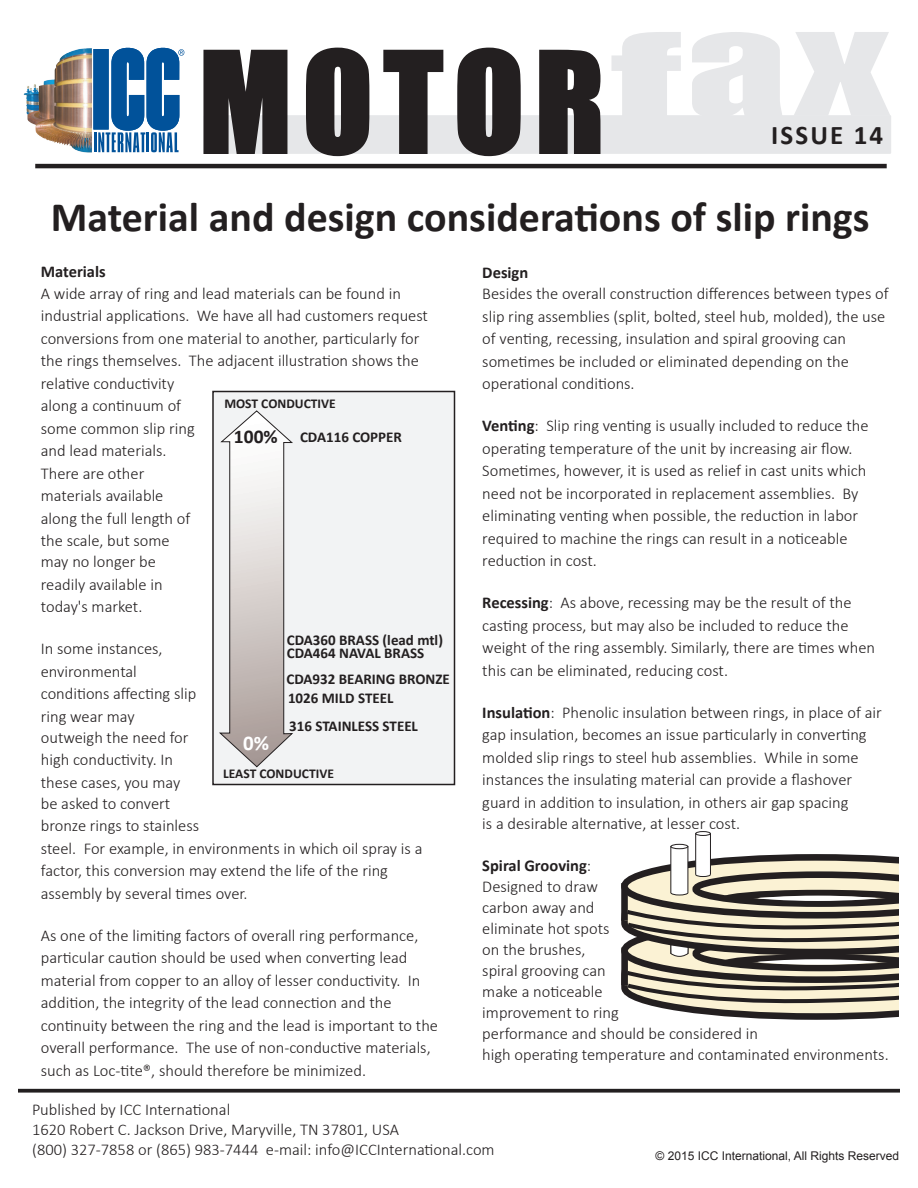
<style>
.page{position:relative;width:918px;height:1188px;background:#fff}
.page>*{position:absolute;margin:0;border:0;box-sizing:border-box;transform-origin:0 0}
.t1{font:129.6px "Impact";letter-spacing:.08em;color:#231f20}
.t2{font:700 42px "Calibri";color:#231f20}
.t3{font:700 27px "Calibri";letter-spacing:.08em;color:#231f20}
.t4{font:700 21px "Calibri";color:#fff}
.t5{font:700 19.5px "Calibri";color:#231f20}
.t6{font:300 16.5px/22.5px "Calibri";color:#231f20}
.t7{font:700 16.5px "Calibri";color:#231f20}
.t8{font:700 15px/13.5px "Calibri";color:#231f20}
.t9{font:700 13.5px "Calibri";color:#231f20}
.t10{font:12px "Arial";color:#231f20}
.s1{font-weight:700}
</style>
<div class="page">
<div style="left:212px;top:391px;width:243px;height:394px;background:#f2f3f4;border:2px solid #231f20"></div>
<svg style="left:219px;top:410px;width:74px;height:358px"></svg>
<svg style="left:670px;top:846px;width:18px;height:7px"></svg>
<div style="left:671px;top:844px;width:17px;height:5px;background:#fff;border-radius:50%"></div>
<div style="left:671px;top:844px;width:17px;height:5px;border:1px solid #231f20;border-radius:50%"></div>
<div style="left:695px;top:833px;width:16px;height:42px;background:#fff;border:1px solid #231f20"></div>
<hr style="left:696px;top:832px;width:14px;height:3px;background:#fff;border-radius:50%">
<div style="left:695px;top:831px;width:16px;height:5px;border:1px solid #231f20;border-radius:50%"></div>
<svg style="left:621px;top:853px;width:278px;height:167px;background:#9e988a"></svg>
<hr style="left:35px;top:164px;width:852px;height:4px;background:#231f20">
<div style="left:204px;top:115px;width:687px;height:39px;background:#e6e7e9"></div>
<svg style="left:203px;top:49px;width:85px;height:105px"></svg>
<svg style="left:305px;top:47px;width:65px;height:110px"></svg>
<svg style="left:382px;top:49px;width:62px;height:105px"></svg>
<svg style="left:456px;top:47px;width:66px;height:110px"></svg>
<svg style="left:538px;top:49px;width:63px;height:105px"></svg>
<svg style="left:611px;top:32px;width:70px;height:86px"></svg>
<svg style="left:692px;top:32px;width:91px;height:86px"></svg>
<svg style="left:794px;top:32px;width:96px;height:84px"></svg>
<div style="left:93px;top:49px;width:16px;height:81px;border:4px solid #01529a"></div>
<hr style="left:94px;top:132px;width:2px;height:20px;background:#01529a">
<svg style="left:98px;top:49px;width:86px;height:103px"></svg>
<img style="left:23px;top:48px;width:69px;height:105px">
<svg style="left:18px;top:1089px;width:882px;height:4px;background:#393637"></svg>
<h1 class="t1" style="left:199px;top:22px;width:407px">MOTOR</h1>
<h3 class="t3" style="left:771px;top:118px;width:114px">ISSUE 14</h3>
<h2 class="t2" style="left:51px;top:190px;width:820px">Material and design considerations of slip rings</h2>
<p class="t7" style="left:41px;top:261px;width:66px">Materials</p>
<p class="t6" style="left:41px;top:282px;width:389px">A wide array of ring and lead materials can be found in industrial applications. We have all had customers request conversions from one material to another, particularly for the rings themselves. The adjacent illustration shows the relative conductivity<br>along a continuum of<br>some common slip ring<br>and lead materials.<br>There are other<br>materials available<br>along the full length of<br>the scale, but some</p>
<p class="t6" style="left:41px;top:550px;width:123px">may no longer be readily available in today's market.</p>
<p class="t6" style="left:41px;top:637px;width:157px">In some instances, environmental conditions affecting slip ring wear may</p>
<p class="t6" style="left:41px;top:726px;width:149px">outweigh the need for high conductivity. In these cases, you may</p>
<p class="t6" style="left:41px;top:792px;width:383px">be asked to convert<br>bronze rings to stainless<br>steel. For example, in environments in which oil spray is a factor, this conversion may extend the life of the ring assembly by several times over.</p>
<p class="t6" style="left:41px;top:924px;width:399px">As one of the limiting factors of overall ring performance, particular caution should be used when converting lead material from copper to an alloy of lesser conductivity. In addition, the integrity of the lead connection and the continuity between the ring and the lead is important to the overall performance. The use of non-conductive materials, such as Loc-tite®, should therefore be minimized.</p>
<p class="t7" style="left:482px;top:262px;width:48px">Design</p>
<p class="t6" style="left:482px;top:282px;width:408px">Besides the overall construction differences between types of slip ring assemblies (split, bolted, steel hub, molded), the use of venting, recessing, insulation and spiral grooving can sometimes be included or eliminated depending on the operational conditions.</p>
<p class="t6" style="left:482px;top:414px;width:388px"><span class="s1">Venting</span>: Slip ring venting is usually included to reduce the operating temperature of the unit by increasing air flow.<br>Sometimes, however, it is used as relief in cast units which need not be incorporated in replacement assemblies. By eliminating venting when possible, the reduction in labor required to machine the rings can result in a noticeable reduction in cost.</p>
<p class="t6" style="left:482px;top:591px;width:394px"><span class="s1">Recessing</span>: As above, recessing may be the result of the casting process, but may also be included to reduce the weight of the ring assembly. Similarly, there are times when this can be eliminated, reducing cost.</p>
<p class="t6" style="left:482px;top:701px;width:401px"><span class="s1">Insulation</span>: Phenolic insulation between rings, in place of air gap insulation, becomes an issue particularly in converting molded slip rings to steel hub assemblies. While in some instances the insulating material can provide a flashover guard in addition to insulation, in others air gap spacing</p>
<p class="t6" style="left:482px;top:812px;width:259px">is a desirable alternative, at lesser cost.</p>
<p class="t6" style="left:482px;top:854px;width:408px;line-height:21px"><span class="s1">Spiral Grooving</span>:<br>Designed to draw<br>carbon away and<br>eliminate hot spots<br>on the brushes,<br>spiral grooving can<br>make a noticeable<br>improvement to ring<br>performance and should be considered in<br>high operating temperature and contaminated environments.</p>
<p class="t9" style="left:224px;top:395px;width:113px">MOST CONDUCTIVE</p>
<p class="t8" style="left:300px;top:430px;width:104px">CDA116 COPPER</p>
<p class="t5" style="left:234px;top:424px;width:45px">100%</p>
<p class="t8" style="left:287px;top:633px;width:158px">CDA360 BRASS (lead mtl)<br>CDA464 NAVAL BRASS</p>
<p class="t8" style="left:287px;top:670px;width:165px;line-height:18.6px">CDA932 BEARING BRONZE<br>1026 MILD STEEL</p>
<p class="t8" style="left:289px;top:719px;width:130px">316 STAINLESS STEEL</p>
<p class="t4" style="left:243px;top:730px;width:27px">0%</p>
<p class="t9" style="left:223px;top:765px;width:112px">LEAST CONDUCTIVE</p>
<p class="t6" style="left:32px;top:1100px;width:464px;line-height:19.8px">Published by ICC International<br>1620 Robert C. Jackson Drive, Maryville, TN 37801, USA<br>(800) 327-7858 or (865) 983-7444 e-mail: info@ICCInternational.com</p>
<p class="t10" style="left:656px;top:1148px;width:245px">© 2015 ICC International, All Rights Reserved</p>
</div>
